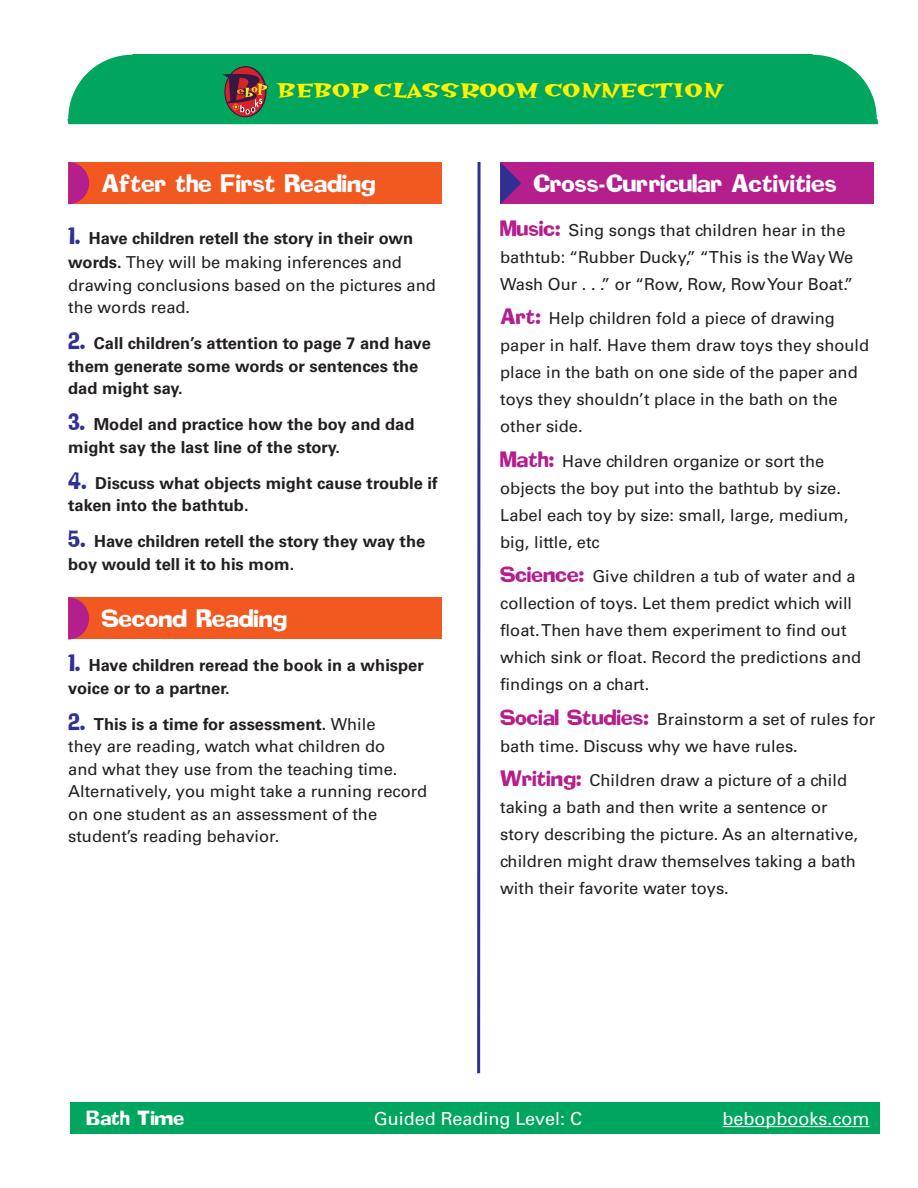
<style>
.page{position:relative;width:918px;height:1188px;background:#fff}
.page>*{position:absolute;margin:0;border:0;box-sizing:border-box;transform-origin:0 0}
.t1{font:22.5px "Hotsy Totsy Bold Mv B";color:#fff101}
.t2{font:22.2px "Addled";color:#fff}
.t3{font:18px "Univers";color:#fff}
.t4{font:18px "Addled";color:#fff}
.t5{font:16.5px/27px "Univers";color:#231f20}
.t6{font:700 16.5px/22.5px "Univers";color:#231f20}
.s1{font-family:"Addled";font-weight:400;font-size:21px;color:#2e3092}
.s2{font-weight:400}
.s3{font-family:"Addled";font-size:21px;color:#2e3092}
.s4{font-weight:700}
.s5{font-family:"Addled";font-size:19.5px;color:#b41e8d}
</style>
<div class="page">
<div style="left:68px;top:54px;width:810px;height:70px;background:#00a65e"></div>
<div style="left:68px;top:162px;width:374px;height:42px;background:#f15921"></div>
<svg style="left:68px;top:162px;width:21px;height:42px"></svg>
<div style="left:68px;top:597px;width:374px;height:42px;background:#f15921"></div>
<svg style="left:68px;top:597px;width:21px;height:43px"></svg>
<div style="left:500px;top:162px;width:374px;height:42px;background:#b41e8d"></div>
<svg style="left:500px;top:162px;width:21px;height:42px"></svg>
<svg style="left:477px;top:162px;width:4px;height:911px;background:#6163ac"></svg>
<div style="left:70px;top:1102px;width:810px;height:31px;background:#00a65e"></div>
<hr style="left:723px;top:1126px;width:147px;height:1px;background:#fff">
<svg style="left:225px;top:67px;width:40px;height:50px"></svg>
<div style="left:224px;top:66px;width:42px;height:51px;border:1px solid #371845;border-radius:50%"></div>
<svg style="left:222px;top:74px;width:46px;height:40px;background:#794b43"></svg>
<h1 class="t1" style="left:277px;top:79px;width:447px">BEBOP CLASSROOM CONNECTION</h1>
<h2 class="t2" style="left:102px;top:174px;width:276px">After the First Reading</h2>
<p class="t6" style="left:68px;top:227px;width:347px;line-height:24px"><span class="s1">1.</span> Have children retell the story in their own words. <span class="s2">They will be making inferences and</span></p>
<p class="t5" style="left:68px;top:274px;width:369px;line-height:22.5px">drawing conclusions based on the pictures and the words read.</p>
<p class="t6" style="left:68px;top:332px;width:364px"><span class="s1">2.</span> Call children’s attention to page 7 and have them generate some words or sentences the dad might say.</p>
<p class="t6" style="left:68px;top:413px;width:348px"><span class="s1">3.</span> Model and practice how the boy and dad might say the last line of the story.</p>
<p class="t6" style="left:68px;top:472px;width:371px"><span class="s1">4.</span> Discuss what objects might cause trouble if taken into the bathtub.</p>
<p class="t6" style="left:68px;top:530px;width:359px"><span class="s1">5.</span> Have children retell the story they way the boy would tell it to his mom.</p>
<h2 class="t2" style="left:102px;top:609px;width:187px">Second Reading</h2>
<p class="t6" style="left:68px;top:654px;width:357px"><span class="s1">1.</span> Have children reread the book in a whisper voice or to a partner.</p>
<p class="t5" style="left:68px;top:713px;width:361px;line-height:22.5px"><span class="s3">2.</span> <span class="s4">This is a time for assessment.</span> While<br>they are reading, watch what children do<br>and what they use from the teaching time.<br>Alternatively, you might take a running record on one student as an assessment of the student’s reading behavior.</p>
<h2 class="t2" style="left:534px;top:174px;width:305px">Cross-Curricular Activities</h2>
<p class="t5" style="left:500px;top:216px;width:355px"><span class="s5">Music:</span> Sing songs that children hear in the bathtub: “Rubber Ducky,” “This is the Way We<br>Wash Our . . .” or “Row, Row, Row Your Boat.”</p>
<p class="t5" style="left:500px;top:305px;width:371px"><span class="s5">Art:</span> Help children fold a piece of drawing paper in half. Have them draw toys they should place in the bath on one side of the paper and toys they shouldn’t place in the bath on the other side.</p>
<p class="t5" style="left:500px;top:447px;width:350px"><span class="s5">Math:</span> Have children organize or sort the objects the boy put into the bathtub by size.<br>Label each toy by size: small, large, medium, big, little, etc</p>
<p class="t5" style="left:500px;top:563px;width:362px"><span class="s5">Science:</span> Give children a tub of water and a collection of toys. Let them predict which will float. Then have them experiment to find out which sink or float. Record the predictions and findings on a chart.</p>
<p class="t5" style="left:500px;top:705px;width:376px"><span class="s5">Social Studies:</span> Brainstorm a set of rules for bath time. Discuss why we have rules.</p>
<p class="t5" style="left:500px;top:767px;width:359px"><span class="s5">Writing:</span> Children draw a picture of a child taking a bath and then write a sentence or story describing the picture. As an alternative, children might draw themselves taking a bath with their favorite water toys.</p>
<p class="t4" style="left:87px;top:1110px;width:99px">Bath Time</p>
<p class="t3" style="left:374px;top:1108px;width:210px">Guided Reading Level: C</p>
<p class="t3" style="left:723px;top:1108px;width:148px">bebopbooks.com</p>
</div>
